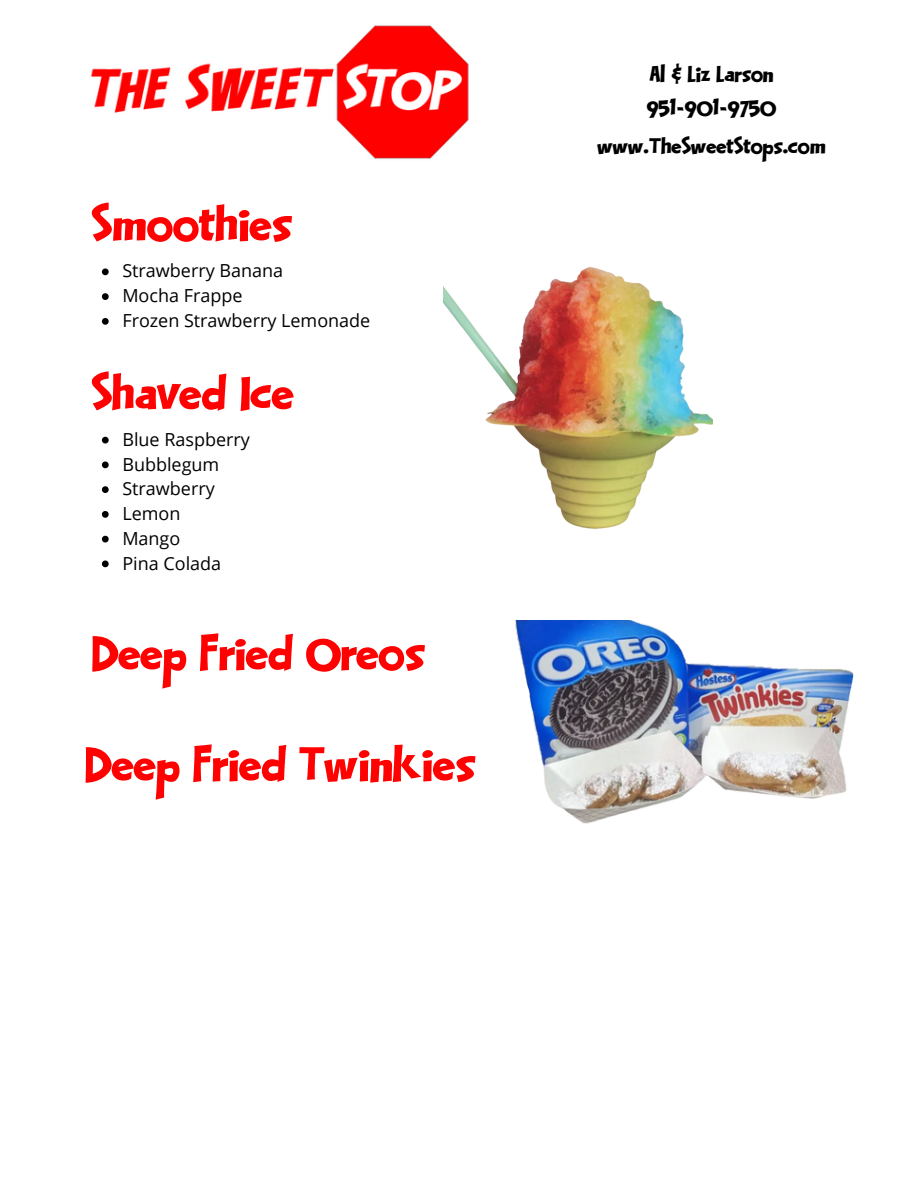
<style>
.page{position:relative;width:918px;height:1188px;background:#fff}
.page>*{position:absolute;margin:0;border:0;box-sizing:border-box;transform-origin:0 0}
.t1{font:57.6px/111.1px "LHF Happy Fun Ball REG";color:#ff0101}
.t2{font:26.25px/35.7px "LHF Happy Fun Ball REG";color:#000;text-align:center}
.t3{font:18px/24.8px "Open Sans";color:#000}
</style>
<div class="page">
<img style="left:90px;top:25px;width:379px;height:134px">
<img style="left:444px;top:267px;width:268px;height:262px">
<svg style="left:102px;top:268px;width:7px;height:7px"></svg>
<svg style="left:102px;top:293px;width:7px;height:7px"></svg>
<svg style="left:102px;top:318px;width:7px;height:7px"></svg>
<svg style="left:102px;top:437px;width:7px;height:7px"></svg>
<svg style="left:102px;top:462px;width:7px;height:6px"></svg>
<svg style="left:102px;top:486px;width:7px;height:7px"></svg>
<svg style="left:102px;top:511px;width:7px;height:7px"></svg>
<svg style="left:102px;top:536px;width:7px;height:7px"></svg>
<svg style="left:102px;top:561px;width:7px;height:6px"></svg>
<img style="left:515px;top:620px;width:339px;height:204px">
<h1 class="t1" style="left:92px;top:170px;width:202px">Smoothies</h1>
<p class="t3" style="left:122px;top:258px;width:249px">Strawberry Banana<br>Mocha Frappe<br>Frozen Strawberry Lemonade</p>
<h1 class="t1" style="left:92px;top:339px;width:204px">Shaved Ice</h1>
<p class="t3" style="left:122px;top:426px;width:129px">Blue Raspberry<br>Bubblegum<br>Strawberry<br>Lemon<br>Mango<br>Pina Colada</p>
<h1 class="t1" style="left:85px;top:599px;width:392px">Deep Fried Oreos<br>Deep Fried Twinkies</h1>
<h2 class="t2" style="left:598px;top:57px;width:230px">Al &amp; Liz Larson<br>951-901-9750 www.TheSweetStops.com</h2>
</div>
